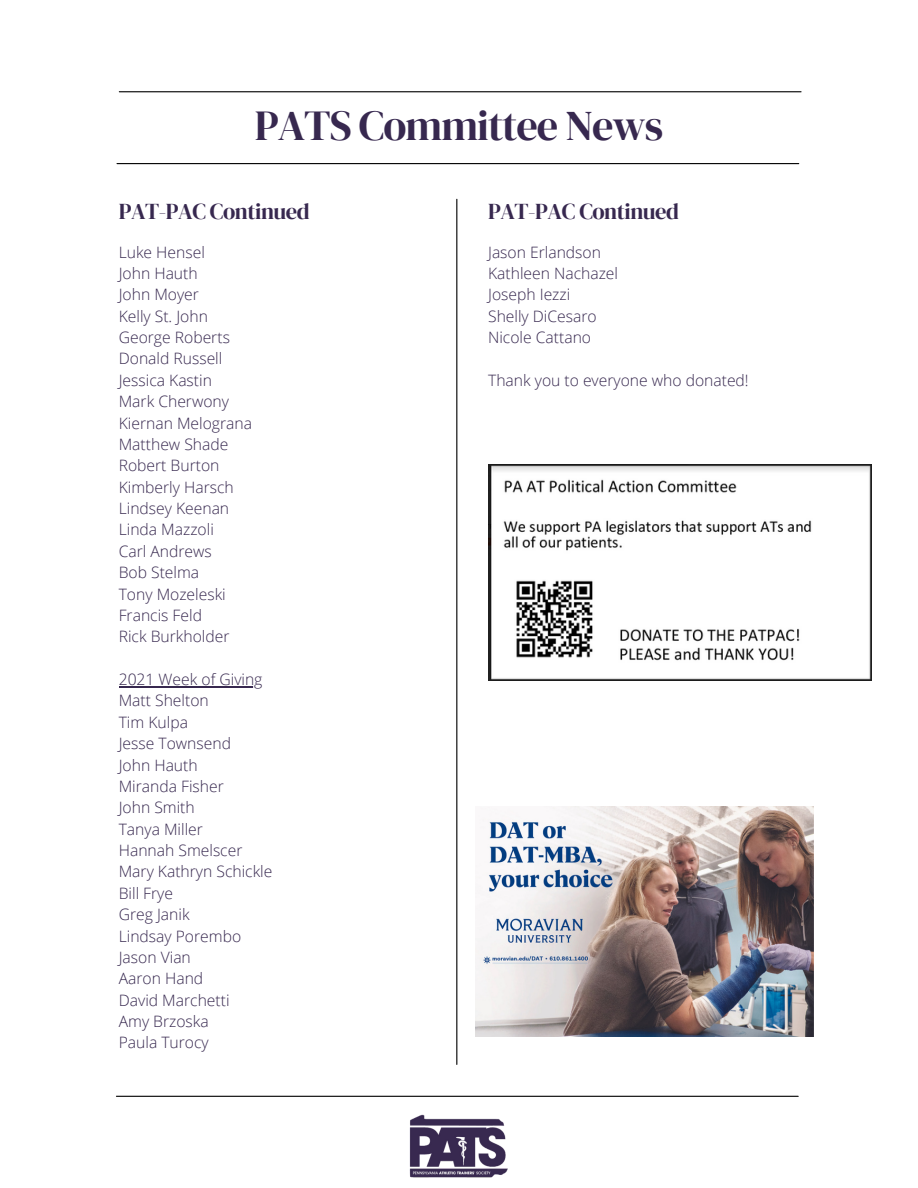
<style>
.page{position:relative;width:918px;height:1188px;background:#fff}
.page>*{position:absolute;margin:0;border:0;box-sizing:border-box;transform-origin:0 0}
.t1{font:42.3px "DM Serif Display";letter-spacing:-.025em;color:#37284f}
.t2{font:22.5px "DM Serif Display";letter-spacing:-.02em;color:#37284f}
.t3{font:300 15.75px "Open Sans";color:#37284f}
</style>
<div class="page">
<hr style="left:119px;top:91px;width:682px;height:1px;background:#000">
<hr style="left:456px;top:199px;width:1px;height:865px;background:#000">
<hr style="left:116px;top:1096px;width:682px;height:1px;background:#000">
<hr style="left:117px;top:163px;width:682px;height:1px;background:#000">
<img style="left:409px;top:1114px;width:99px;height:64px">
<img style="left:488px;top:464px;width:384px;height:216px">
<img style="left:476px;top:807px;width:337px;height:229px">
<hr style="left:119px;top:686px;width:144px;height:1px;background:#37284f">
<p class="t1" style="left:255px;top:96px;width:410px">PATS Committee News</p>
<p class="t2" style="left:119px;top:196px;width:193px">PAT-PAC Continued</p>
<p class="t3" style="left:119px;top:241px;width:88px">Luke Hensel</p>
<p class="t3" style="left:119px;top:262px;width:80px">John Hauth</p>
<p class="t3" style="left:119px;top:284px;width:82px">John Moyer</p>
<p class="t3" style="left:119px;top:305px;width:91px">Kelly St. John</p>
<p class="t3" style="left:119px;top:326px;width:113px">George Roberts</p>
<p class="t3" style="left:119px;top:348px;width:105px">Donald Russell</p>
<p class="t3" style="left:119px;top:369px;width:95px">Jessica Kastin</p>
<p class="t3" style="left:119px;top:390px;width:112px">Mark Cherwony</p>
<p class="t3" style="left:119px;top:412px;width:135px">Kiernan Melograna</p>
<p class="t3" style="left:119px;top:433px;width:111px">Matthew Shade</p>
<p class="t3" style="left:119px;top:455px;width:102px">Robert Burton</p>
<p class="t3" style="left:119px;top:476px;width:117px">Kimberly Harsch</p>
<p class="t3" style="left:119px;top:497px;width:112px">Lindsey Keenan</p>
<p class="t3" style="left:119px;top:519px;width:97px">Linda Mazzoli</p>
<p class="t3" style="left:119px;top:540px;width:95px">Carl Andrews</p>
<p class="t3" style="left:119px;top:561px;width:82px">Bob Stelma</p>
<p class="t3" style="left:119px;top:583px;width:109px">Tony Mozeleski</p>
<p class="t3" style="left:119px;top:604px;width:85px">Francis Feld</p>
<p class="t3" style="left:119px;top:626px;width:112px">Rick Burkholder</p>
<p class="t3" style="left:119px;top:668px;width:145px">2021 Week of Giving</p>
<p class="t3" style="left:119px;top:690px;width:92px">Matt Shelton</p>
<p class="t3" style="left:119px;top:711px;width:71px">Tim Kulpa</p>
<p class="t3" style="left:119px;top:732px;width:114px">Jesse Townsend</p>
<p class="t3" style="left:119px;top:754px;width:80px">John Hauth</p>
<p class="t3" style="left:119px;top:775px;width:107px">Miranda Fisher</p>
<p class="t3" style="left:119px;top:797px;width:78px">John Smith</p>
<p class="t3" style="left:119px;top:818px;width:86px">Tanya Miller</p>
<p class="t3" style="left:119px;top:839px;width:125px">Hannah Smelscer</p>
<p class="t3" style="left:119px;top:861px;width:155px">Mary Kathryn Schickle</p>
<p class="t3" style="left:119px;top:882px;width:56px">Bill Frye</p>
<p class="t3" style="left:119px;top:903px;width:72px">Greg Janik</p>
<p class="t3" style="left:119px;top:925px;width:124px">Lindsay Porembo</p>
<p class="t3" style="left:119px;top:946px;width:74px">Jason Vian</p>
<p class="t3" style="left:119px;top:968px;width:86px">Aaron Hand</p>
<p class="t3" style="left:119px;top:989px;width:112px">David Marchetti</p>
<p class="t3" style="left:119px;top:1010px;width:92px">Amy Brzoska</p>
<p class="t3" style="left:119px;top:1032px;width:92px">Paula Turocy</p>
<p class="t2" style="left:488px;top:196px;width:193px">PAT-PAC Continued</p>
<p class="t3" style="left:488px;top:241px;width:114px">Jason Erlandson</p>
<p class="t3" style="left:488px;top:262px;width:131px">Kathleen Nachazel</p>
<p class="t3" style="left:488px;top:284px;width:84px">Joseph Iezzi</p>
<p class="t3" style="left:488px;top:305px;width:110px">Shelly DiCesaro</p>
<p class="t3" style="left:488px;top:326px;width:104px">Nicole Cattano</p>
<p class="t3" style="left:488px;top:369px;width:262px">Thank you to everyone who donated!</p>
</div>
